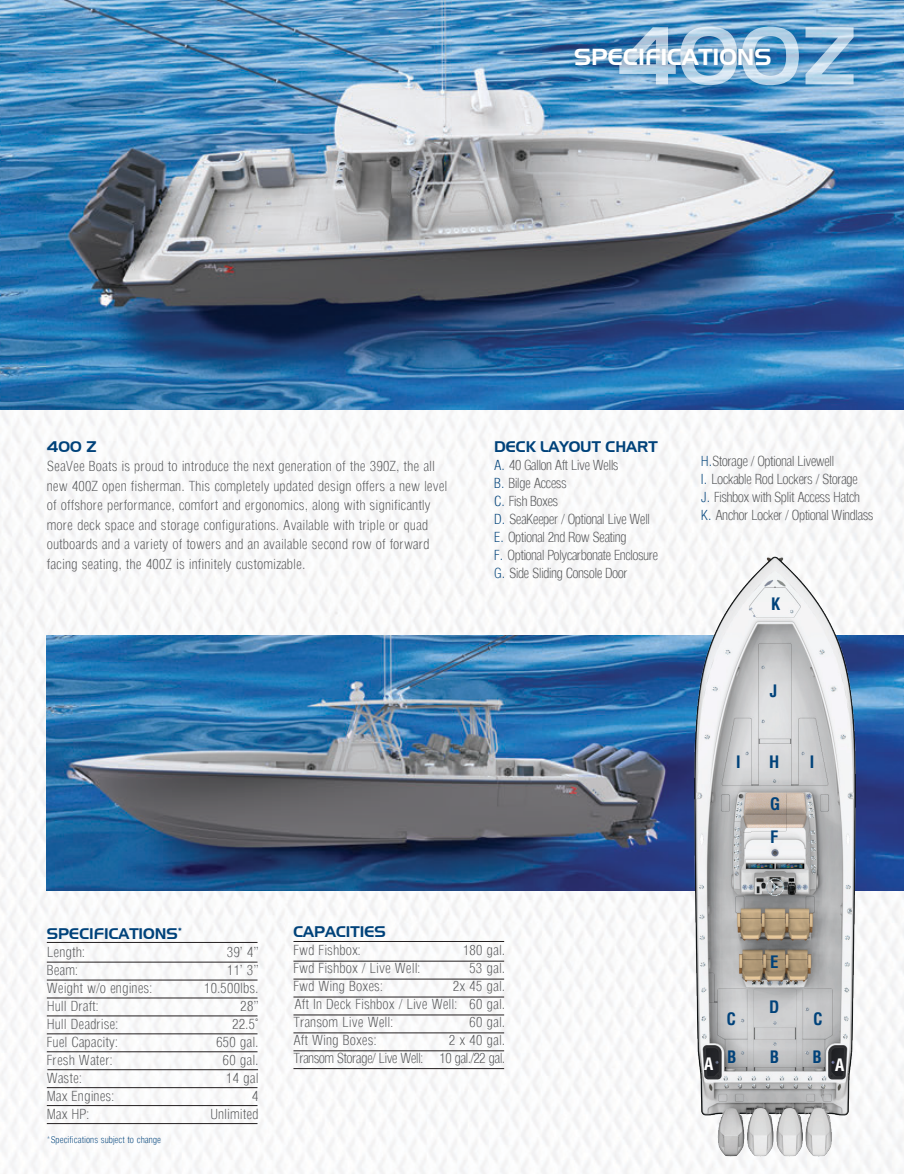
<style>
.page{position:relative;width:904px;height:1174px;background:#fff}
.page>*{position:absolute;margin:0;border:0;box-sizing:border-box;transform-origin:0 0}
.t1{font:79.35px "Aero Regular SWFTE";color:#fff}
.t2{font:22.65px "Aero Regular SWFTE";color:#fff}
.t3{font:700 16.8px "Arena Condensed";color:#00427a}
.t4{font:700 16.8px "Arena Condensed";color:#fff}
.t5{font:15px "Aero Regular SWFTE";color:#00427a}
.t6{font:300 condensed 13.5px/19.5px "Arena";color:#58595b}
.t7{font:300 condensed 13.5px/18px "Arena";letter-spacing:-.05em;color:#58595b;text-align:right}
.t8{font:300 condensed 9px "Arena";color:#00427a}
.s1{color:#00427a}
</style>
<div class="page">
<img style="left:0;top:409px;width:904px;height:765px">
<img style="left:0;top:0;width:904px;height:409px">
<img style="left:47px;top:635px;width:602px;height:255px">
<hr style="left:293px;top:961px;width:211px;height:1px;background:#231f20">
<hr style="left:293px;top:941px;width:211px;height:1px;background:#231f20">
<hr style="left:293px;top:979px;width:211px;height:1px;background:#231f20">
<hr style="left:293px;top:996px;width:211px;height:1px;background:#231f20">
<hr style="left:293px;top:1014px;width:211px;height:1px;background:#231f20">
<hr style="left:293px;top:1032px;width:211px;height:1px;background:#231f20">
<hr style="left:293px;top:1050px;width:211px;height:1px;background:#231f20">
<hr style="left:293px;top:1068px;width:211px;height:1px;background:#231f20">
<hr style="left:47px;top:962px;width:210px;height:1px;background:#231f20">
<hr style="left:47px;top:942px;width:210px;height:1px;background:#231f20">
<hr style="left:47px;top:979px;width:210px;height:1px;background:#231f20">
<hr style="left:47px;top:997px;width:210px;height:1px;background:#231f20">
<hr style="left:47px;top:1015px;width:210px;height:1px;background:#231f20">
<hr style="left:47px;top:1033px;width:210px;height:1px;background:#231f20">
<hr style="left:47px;top:1051px;width:210px;height:1px;background:#231f20">
<hr style="left:47px;top:1069px;width:211px;height:1px;background:#231f20">
<hr style="left:47px;top:1087px;width:210px;height:1px;background:#231f20">
<hr style="left:47px;top:1105px;width:210px;height:1px;background:#231f20">
<hr style="left:47px;top:1123px;width:210px;height:1px;background:#231f20">
<div style="left:611px;top:19px;width:250px;height:74px;background:#231f20;opacity:.18"></div>
<div style="left:569px;top:43px;width:207px;height:28px;background:#231f20;opacity:.2"></div>
<img style="left:649px;top:494px;width:255px;height:680px">
<h1 class="t1" style="left:617px;top:8px;width:244px">400Z</h1>
<p class="t2" style="left:574px;top:43px;width:199px">SPECIFICATIONS</p>
<p class="t5" style="left:47px;top:437px;width:52px">400 Z</p>
<p class="t6" style="left:47px;top:457px;width:402px">SeaVee Boats is proud to introduce the next generation of the 390Z, the all new 400Z open fisherman. This completely updated design offers a new level of offshore performance, comfort and ergonomics, along with significantly more deck space and storage configurations. Available with triple or quad outboards and a variety of towers and an available second row of forward facing seating, the 400Z is infinitely customizable.</p>
<p class="t5" style="left:494px;top:437px;width:165px">DECK LAYOUT CHART</p>
<p class="t7" style="left:494px;top:456px;width:126px"><span class="s1">A.</span> 40 Gallon Aft Live Wells</p>
<p class="t7" style="left:494px;top:474px;width:74px"><span class="s1">B.</span> Bilge Access</p>
<p class="t7" style="left:494px;top:492px;width:66px"><span class="s1">C.</span> Fish Boxes</p>
<p class="t7" style="left:494px;top:510px;width:157px"><span class="s1">D.</span> SeaKeeper / Optional Live Well</p>
<p class="t7" style="left:494px;top:528px;width:134px"><span class="s1">E.</span> Optional 2nd Row Seating</p>
<p class="t7" style="left:494px;top:546px;width:166px"><span class="s1">F.</span> Optional Polycarbonate Enclosure</p>
<p class="t7" style="left:494px;top:564px;width:135px"><span class="s1">G.</span> Side Sliding Console Door</p>
<p class="t7" style="left:701px;top:452px;width:135px"><span class="s1">H.</span>Storage / Optional Livewell</p>
<p class="t7" style="left:701px;top:470px;width:159px"><span class="s1">I.</span> Lockable Rod Lockers / Storage</p>
<p class="t7" style="left:701px;top:488px;width:161px"><span class="s1">J.</span> Fishbox with Split Access Hatch</p>
<p class="t7" style="left:701px;top:506px;width:174px"><span class="s1">K.</span> Anchor Locker / Optional Windlass</p>
<p class="t3" style="left:771px;top:594px;width:11px">K</p>
<p class="t3" style="left:769px;top:681px;width:9px">J</p>
<p class="t3" style="left:769px;top:751px;width:12px">H</p>
<p class="t3" style="left:770px;top:793px;width:12px">G</p>
<p class="t3" style="left:736px;top:752px;width:6px">I</p>
<p class="t3" style="left:809px;top:752px;width:6px">I</p>
<p class="t3" style="left:770px;top:826px;width:10px">F</p>
<p class="t5" style="left:47px;top:924px;width:137px">SPECIFICATIONS<sup>*</sup></p>
<p class="t6" style="left:47px;top:942px;width:40px">Length:</p>
<p class="t6" style="left:227px;top:942px;width:33px">39’ 4”</p>
<p class="t6" style="left:47px;top:960px;width:33px">Beam:</p>
<p class="t6" style="left:227px;top:960px;width:33px">11’ 3”</p>
<p class="t6" style="left:47px;top:978px;width:107px">Weight w/o engines:</p>
<p class="t6" style="left:204px;top:978px;width:56px">10.500lbs.</p>
<p class="t6" style="left:47px;top:996px;width:53px">Hull Draft:</p>
<p class="t6" style="left:240px;top:996px;width:20px">28”</p>
<p class="t6" style="left:47px;top:1014px;width:73px">Hull Deadrise:</p>
<p class="t6" style="left:232px;top:1014px;width:28px">22.5˚</p>
<p class="t6" style="left:47px;top:1032px;width:72px">Fuel Capacity:</p>
<p class="t6" style="left:216px;top:1032px;width:44px">650 gal.</p>
<p class="t6" style="left:47px;top:1050px;width:67px">Fresh Water:</p>
<p class="t6" style="left:223px;top:1050px;width:37px">60 gal.</p>
<p class="t6" style="left:47px;top:1068px;width:37px">Waste:</p>
<p class="t6" style="left:226px;top:1068px;width:34px">14 gal</p>
<p class="t6" style="left:47px;top:1086px;width:69px">Max Engines:</p>
<p class="t6" style="left:252px;top:1086px;width:8px">4</p>
<p class="t6" style="left:47px;top:1104px;width:44px">Max HP:</p>
<p class="t6" style="left:210px;top:1104px;width:49px">Unlimited</p>
<p class="t8" style="left:47px;top:1134px;width:116px">*Specifications subject to change</p>
<p class="t5" style="left:293px;top:923px;width:94px">CAPACITIES</p>
<p class="t6" style="left:293px;top:941px;width:69px">Fwd Fishbox:</p>
<p class="t6" style="left:462px;top:941px;width:44px">180 gal.</p>
<p class="t6" style="left:293px;top:959px;width:128px">Fwd Fishbox / Live Well:</p>
<p class="t6" style="left:469px;top:959px;width:37px">53 gal.</p>
<p class="t6" style="left:293px;top:977px;width:91px">Fwd Wing Boxes:</p>
<p class="t6" style="left:453px;top:977px;width:54px">2x 45 gal.</p>
<p class="t6" style="left:294px;top:995px;width:212px">Aft In Deck Fishbox / Live Well: 60 gal.</p>
<p class="t6" style="left:293px;top:1013px;width:101px">Transom Live Well:</p>
<p class="t6" style="left:469px;top:1013px;width:37px">60 gal.</p>
<p class="t6" style="left:293px;top:1031px;width:84px">Aft Wing Boxes:</p>
<p class="t7" style="left:293px;top:1031px;width:213px">2 x 40 gal.<br>Transom Storage/ Live Well: 10 gal./22 gal.</p>
<p class="t3" style="left:770px;top:951px;width:10px">E</p>
<p class="t3" style="left:769px;top:996px;width:12px">D</p>
<p class="t3" style="left:726px;top:1008px;width:11px">C</p>
<p class="t3" style="left:813px;top:1008px;width:11px">C</p>
<p class="t3" style="left:727px;top:1046px;width:11px">B</p>
<p class="t3" style="left:769px;top:1046px;width:11px">B</p>
<p class="t3" style="left:812px;top:1046px;width:11px">B</p>
<p class="t4" style="left:704px;top:1054px;width:11px">A</p>
<p class="t4" style="left:835px;top:1055px;width:11px">A</p>
</div>
